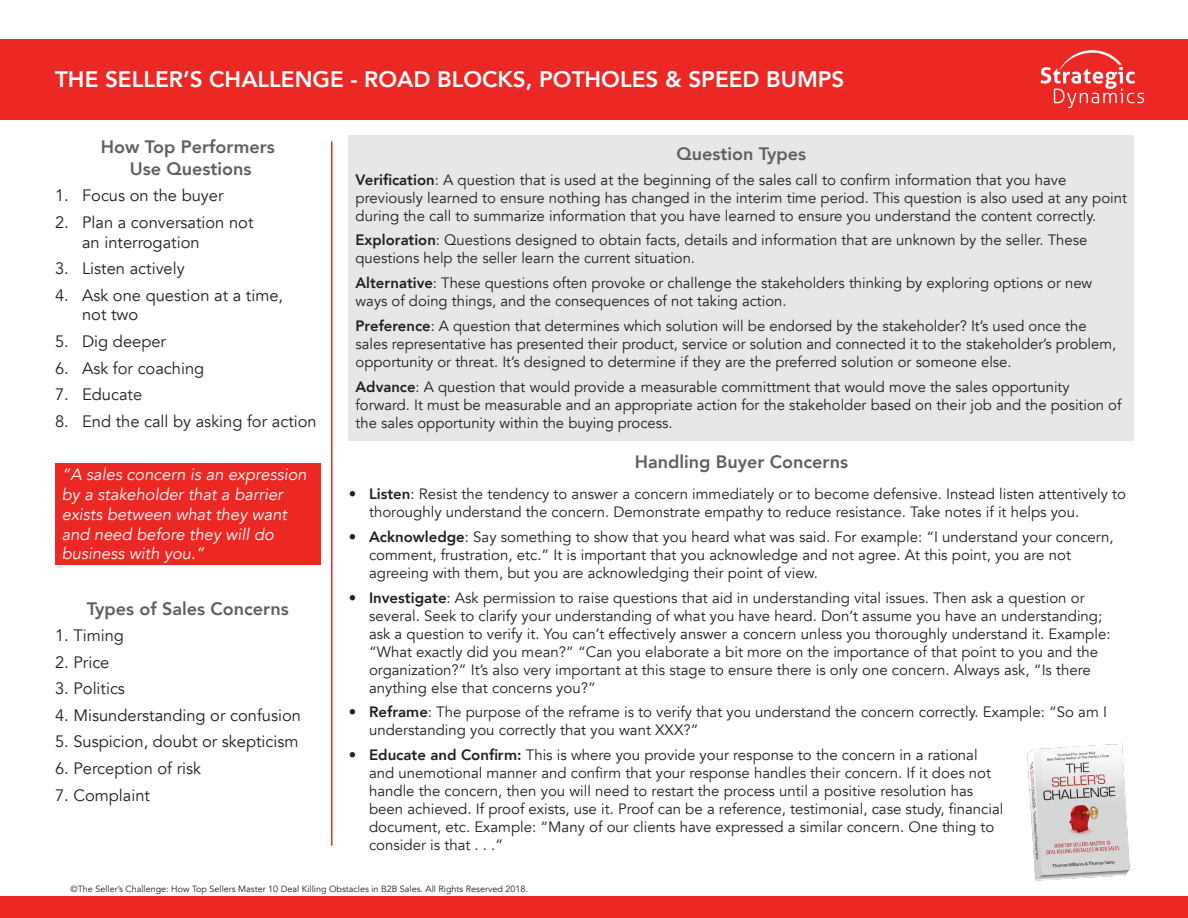
<style>
.page{position:relative;width:1188px;height:918px;background:#fff}
.page>*{position:absolute;margin:0;border:0;box-sizing:border-box;transform-origin:0 0}
.t1{font:800 22.5px "Avenir";color:#fff}
.t2{font:800 18px/21.6px "Avenir";color:#605f5f;text-align:center}
.t3{font:16.5px/19.8px "Avenir";color:#231f20}
.t4{font:italic 16.5px/19.8px "Avenir";color:#fff}
.t5{font:15px/18px "Avenir";color:#231f20}
.t6{font:9px "Avenir";color:#231f20}
.s1{font-weight:800}
</style>
<div class="page">
<div style="left:0;top:39px;width:1188px;height:81px;background:#ec2825"></div>
<div style="left:0;top:896px;width:1188px;height:22px;background:#ec2825"></div>
<img style="left:1027px;top:743px;width:103px;height:138px">
<svg style="left:1041px;top:50px;width:103px;height:58px"></svg>
<div style="left:55px;top:464px;width:266px;height:101px;background:#ec2825"></div>
<div style="left:349px;top:135px;width:785px;height:306px;background:#e8e6e6"></div>
<hr style="left:331px;top:141px;width:2px;height:705px;background:#ec2825">
<p class="t1" style="left:55px;top:62px;width:791px">THE SELLER’S CHALLENGE - ROAD BLOCKS, POTHOLES &amp; SPEED BUMPS</p>
<p class="t2" style="left:101px;top:136px;width:175px">How Top Performers<br>Use Questions</p>
<p class="t3" style="left:55px;top:186px;width:170px">1. Focus on the buyer</p>
<p class="t3" style="left:82px;top:212px;width:173px;text-indent:-27px">2. Plan a conversation not an interrogation</p>
<p class="t3" style="left:55px;top:259px;width:131px">3. Listen actively</p>
<p class="t3" style="left:82px;top:285px;width:203px;text-indent:-27px">4. Ask one question at a time, not two</p>
<p class="t3" style="left:55px;top:332px;width:113px">5. Dig deeper</p>
<p class="t3" style="left:55px;top:358px;width:151px">6. Ask for coaching</p>
<p class="t3" style="left:55px;top:385px;width:89px">7. Educate</p>
<p class="t3" style="left:55px;top:411px;width:263px">8. End the call by asking for action</p>
<p class="t4" style="left:62px;top:465px;width:246px">“A sales concern is an expression by a stakeholder that a barrier exists between what they want and need before they will do business with you.”</p>
<p class="t2" style="left:87px;top:598px;width:203px">Types of Sales Concerns</p>
<p class="t3" style="left:55px;top:626px;width:70px">1. Timing</p>
<p class="t3" style="left:55px;top:653px;width:56px">2. Price</p>
<p class="t3" style="left:55px;top:679px;width:71px">3. Politics</p>
<p class="t3" style="left:55px;top:706px;width:247px">4. Misunderstanding or confusion</p>
<p class="t3" style="left:55px;top:732px;width:245px">5. Suspicion, doubt or skepticism</p>
<p class="t3" style="left:55px;top:759px;width:148px">6. Perception of risk</p>
<p class="t3" style="left:55px;top:785px;width:97px">7. Complaint</p>
<p class="t2" style="left:677px;top:143px;width:131px">Question Types</p>
<p class="t5" style="left:356px;top:171px;width:773px"><span class="s1">Verification</span>: A question that is used at the beginning of the sales call to confirm information that you have previously learned to ensure nothing has changed in the interim time period. This question is also used at any point during the call to summarize information that you have learned to ensure you understand the content correctly.</p>
<p class="t5" style="left:356px;top:231px;width:733px"><span class="s1">Exploration</span>: Questions designed to obtain facts, details and information that are unknown by the seller. These questions help the seller learn the current situation.</p>
<p class="t5" style="left:356px;top:274px;width:738px"><span class="s1">Alternative</span>: These questions often provoke or challenge the stakeholders thinking by exploring options or new ways of doing things, and the consequences of not taking action.</p>
<p class="t5" style="left:356px;top:317px;width:762px"><span class="s1">Preference</span>: A question that determines which solution will be endorsed by the stakeholder? It’s used once the sales representative has presented their product, service or solution and connected it to the stakeholder’s problem, opportunity or threat. It’s designed to determine if they are the preferred solution or someone else.</p>
<p class="t5" style="left:356px;top:378px;width:767px"><span class="s1">Advance</span>: A question that would provide a measurable committment that would move the sales opportunity forward. It must be measurable and an appropriate action for the stakeholder based on their job and the position of the sales opportunity within the buying process.</p>
<p class="t2" style="left:635px;top:451px;width:215px">Handling Buyer Concerns</p>
<p class="t5" style="left:369px;top:485px;width:759px;text-indent:-20px">• <span class="s1">Listen</span>: Resist the tendency to answer a concern immediately or to become defensive. Instead listen attentively to thoroughly understand the concern. Demonstrate empathy to reduce resistance. Take notes if it helps you.</p>
<p class="t5" style="left:369px;top:528px;width:746px;text-indent:-20px">• <span class="s1">Acknowledge</span>: Say something to show that you heard what was said. For example: “I understand your concern, comment, frustration, etc.” It is important that you acknowledge and not agree. At this point, you are not agreeing with them, but you are acknowledging their point of view.</p>
<p class="t5" style="left:369px;top:589px;width:743px;text-indent:-20px">• <span class="s1">Investigate</span>: Ask permission to raise questions that aid in understanding vital issues. Then ask a question or several. Seek to clarify your understanding of what you have heard. Don’t assume you have an understanding; ask a question to verify it. You can’t effectively answer a concern unless you thoroughly understand it. Example: “What exactly did you mean?” “Can you elaborate a bit more on the importance of that point to you and the organization?” It’s also very important at this stage to ensure there is only one concern. Always ask, “Is there anything else that concerns you?”</p>
<p class="t5" style="left:369px;top:703px;width:739px;text-indent:-20px">• <span class="s1">Reframe</span>: The purpose of the reframe is to verify that you understand the concern correctly. Example: “So am I understanding you correctly that you want XXX?”</p>
<p class="t5" style="left:369px;top:746px;width:636px;text-indent:-20px">• <span class="s1">Educate and Confirm:</span> This is where you provide your response to the concern in a rational and unemotional manner and confirm that your response handles their concern. If it does not handle the concern, then you will need to restart the process until a positive resolution has been achieved. If proof exists, use it. Proof can be a reference, testimonial, case study, financial document, etc. Example: “Many of our clients have expressed a similar concern. One thing to consider is that . . .”</p>
<p class="t6" style="left:71px;top:883px;width:459px">©The Seller’s Challenge: How Top Sellers Master 10 Deal Killing Obstacles in B2B Sales. All Rights Reserved 2018.</p>
</div>
